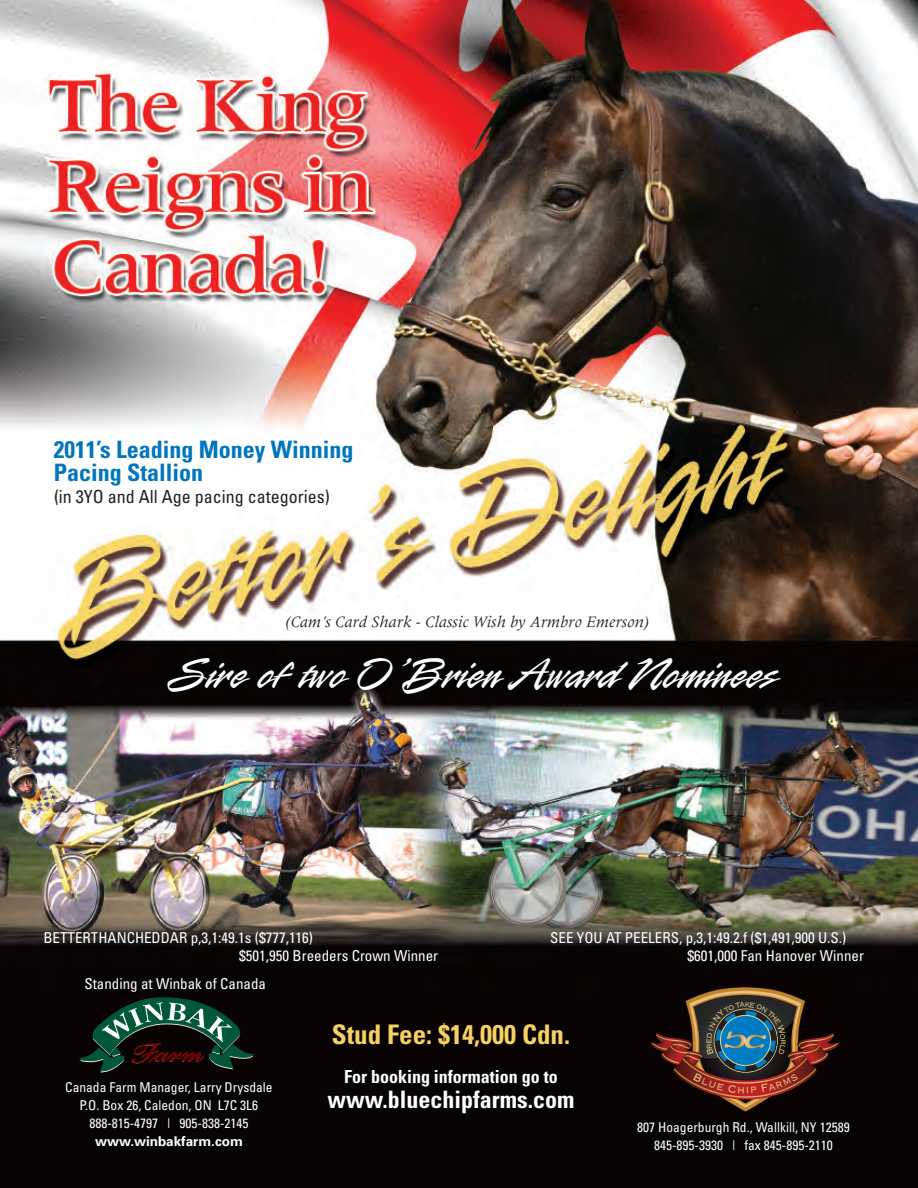
<style>
.page{position:relative;width:918px;height:1188px;background:#fff}
.page>*{position:absolute;margin:0;border:0;box-sizing:border-box;transform-origin:0 0}
.t1{font:48px "Rapier Plain";color:#fff}
.t2{font:700 condensed 27px "Univers";color:#f6d262}
.t3{font:700 condensed 24px/22.5px "Univers";color:#0076be}
.t4{font:700 condensed 24px "Univers";color:#fff}
.t5{font:condensed 18px "Univers";color:#231f20}
.t6{font:700 condensed 18px "Univers";color:#fff}
.t7{font:italic 16.5px "Meridien";color:#231f20}
.t8{font:condensed 15px/18px "Univers";color:#fff}
.t9{font:condensed 13.5px/18px "Univers";color:#fff;text-align:center}
.t10{font:700 13.5px "Univers";color:#fff}
</style>
<div class="page">
<img style="left:0;top:0;width:918px;height:1188px">
<svg style="left:80px;top:998px;width:173px;height:75px;background:#1e3229"></svg>
<svg style="left:650px;top:988px;width:190px;height:125px;background:#3d2c28"></svg>
<h3 class="t3" style="left:54px;top:440px;width:301px">2011’s Leading Money Winning<br>Pacing Stallion</h3>
<p class="t5" style="left:54px;top:490px;width:277px">(in 3YO and All Age pacing categories)</p>
<p class="t7" style="left:285px;top:616px;width:365px">(Cam’s Card Shark - Classic Wish by Armbro Emerson)</p>
<h1 class="t1" style="left:166px;top:643px;width:612px">Sire of two O’Brien Award Nominees</h1>
<p class="t8" style="left:239px;top:930px;width:201px;text-indent:-196px">BETTERTHANCHEDDAR p,3,1:49.1s ($777,116)<br>$501,950 Breeders Crown Winner</p>
<p class="t8" style="left:84px;top:976px;width:183px">Standing at Winbak of Canada</p>
<p class="t8" style="left:687px;top:930px;width:178px;text-indent:-137px">SEE YOU AT PEELERS, p,3,1:49.2.f ($1,491,900 U.S.) $601,000 Fan Hanover Winner</p>
<p class="t9" style="left:65px;top:1079px;width:209px">Canada Farm Manager, Larry Drysdale<br>P.O. Box 26, Caledon, ON L7C 3L6<br>888-815-4797 | 905-838-2145</p>
<p class="t10" style="left:95px;top:1136px;width:149px">www.winbakfarm.com</p>
<h2 class="t2" style="left:332px;top:1024px;width:240px">Stud Fee: $14,000 Cdn.</h2>
<p class="t6" style="left:344px;top:1070px;width:215px">For booking information go to</p>
<h3 class="t4" style="left:328px;top:1091px;width:248px">www.bluechipfarms.com</h3>
<p class="t9" style="left:637px;top:1120px;width:214px">807 Hoagerburgh Rd., Wallkill, NY 12589<br>845-895-3930 | fax 845-895-2110</p>
</div>
